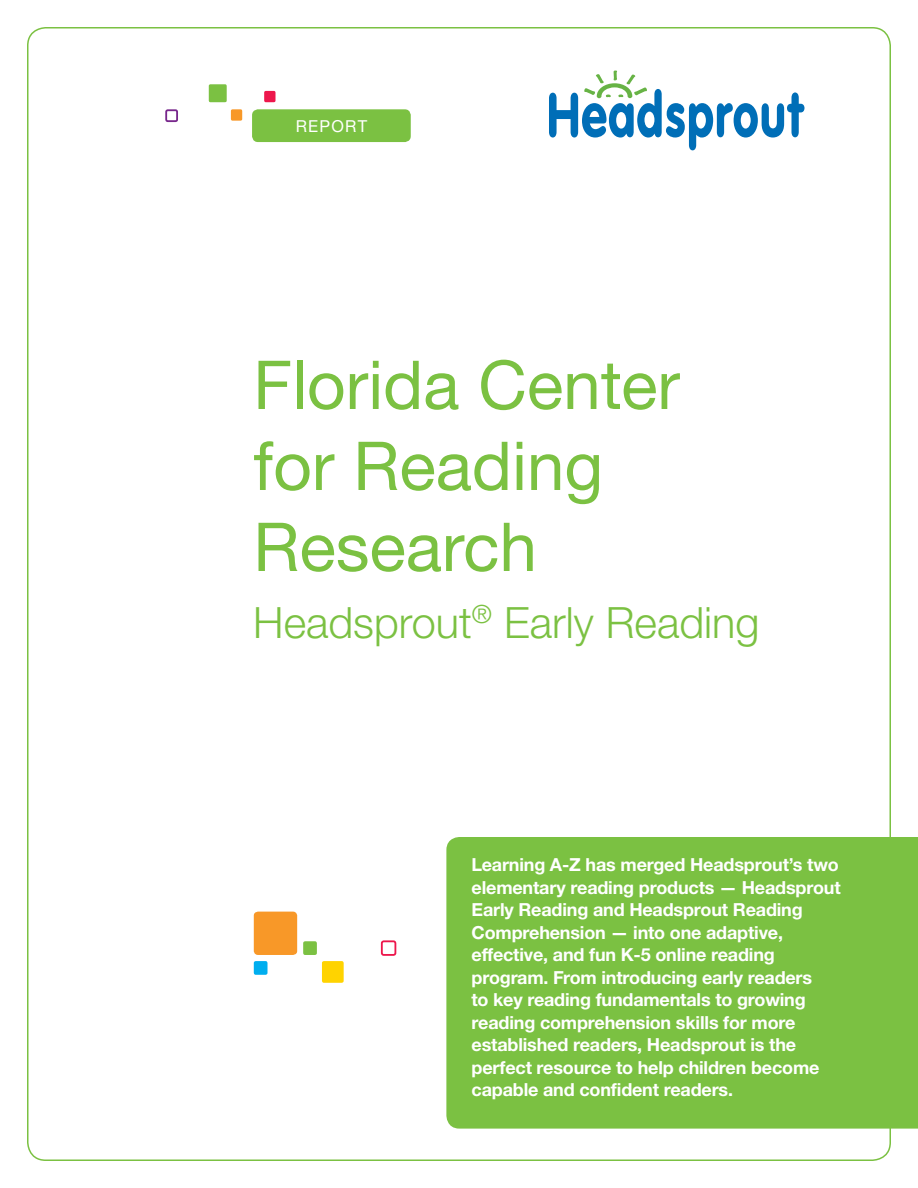
<style>
.page{position:relative;width:918px;height:1188px;background:#fff}
.page>*{position:absolute;margin:0;border:0;box-sizing:border-box;transform-origin:0 0}
.t1{font:67.5px/81px "Helvetica Neue LTW1 G";color:#7bc142}
.t2{font:300 43.2px "Helvetica Neue LTW1 G";color:#7bc142}
.t3{font:700 18px/22.5px "Helvetica Neue LTW1 G";letter-spacing:-.01em;color:#fff}
.t4{font:16.5px "Helvetica Neue LTW1 G";letter-spacing:.075em;color:#fff}
</style>
<div class="page">
<div style="left:322px;top:961px;width:22px;height:22px;background:#ffd300;border-radius:2px"></div>
<div style="left:254px;top:912px;width:43px;height:43px;background:#f89828;border-radius:4px"></div>
<div style="left:303px;top:941px;width:14px;height:14px;background:#7bc142;border-radius:2px"></div>
<div style="left:254px;top:961px;width:14px;height:14px;background:#00aeef;border-radius:2px"></div>
<div style="left:381px;top:940px;width:15px;height:16px;border:2px solid #ed174c;border-radius:2px"></div>
<div style="left:252px;top:109px;width:159px;height:33px;background:#7bc142;border-radius:6px"></div>
<div style="left:209px;top:84px;width:18px;height:18px;background:#7bc142;border-radius:2px"></div>
<div style="left:231px;top:109px;width:11px;height:12px;background:#f89828;border-radius:2px"></div>
<div style="left:264px;top:91px;width:12px;height:11px;background:#ed174c;border-radius:2px"></div>
<div style="left:165px;top:109px;width:13px;height:13px;border:2px solid #78278c;border-radius:2px"></div>
<svg style="left:549px;top:70px;width:255px;height:80px"></svg>
<div style="left:446px;top:837px;width:472px;height:292px;background:#7bc142"></div>
<p class="t4" style="left:296px;top:116px;width:73px">REPORT</p>
<h1 class="t1" style="left:253px;top:344px;width:428px">Florida Center for Reading<br>Research</h1>
<h2 class="t2" style="left:253px;top:596px;width:508px">Headsprout<sup>®</sup> Early Reading</h2>
<p class="t3" style="left:472px;top:854px;width:371px">Learning A-Z has merged Headsprout’s two elementary reading products — Headsprout Early Reading and Headsprout Reading Comprehension — into one adaptive, effective, and fun K-5 online reading program. From introducing early readers<br>to key reading fundamentals to growing reading comprehension skills for more established readers, Headsprout is the perfect resource to help children become capable and confident readers.</p>
</div>
